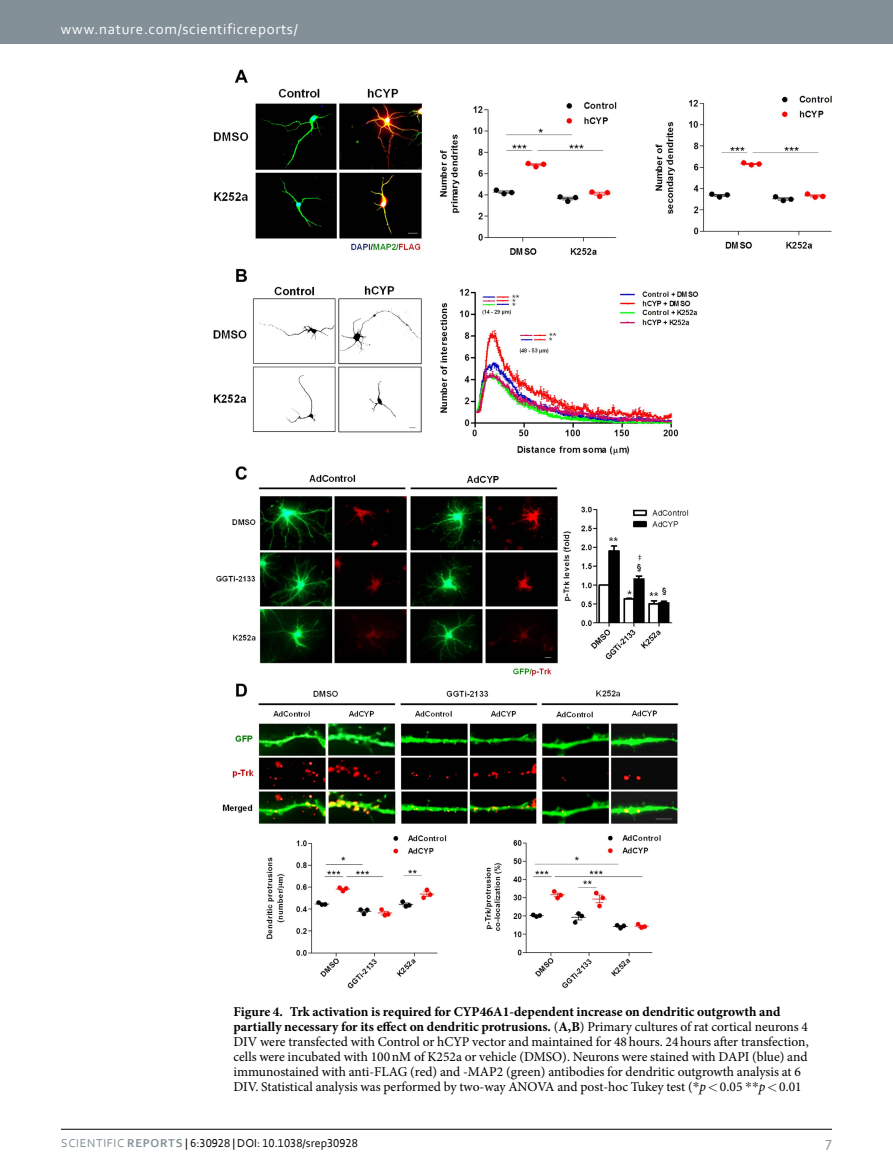
<style>
.page{position:relative;width:893px;height:1174px;background:#fff}
.page>*{position:absolute;margin:0;border:0;box-sizing:border-box;transform-origin:0 0}
.t1{font:15px "Corbel";letter-spacing:.045em;color:#fff}
.t2{font:15px "Corbel";color:#839097}
.t3{font:13.5px/15px "Minion Pro";color:#000}
.t4{font:12px "Corbel";color:#000}
.s1{font-weight:700}
.s2{font-family:"STIX General"}
.s3{font-style:italic}
.s4{color:#839097}
.s5{font-weight:700;color:#839097}
</style>
<div class="page">
<div style="left:0;top:0;width:893px;height:43px;background:#839097"></div>
<hr style="left:61px;top:1129px;width:771px;height:1px;background:#000">
<img style="left:213px;top:70px;width:619px;height:918px">
<p class="t1" style="left:61px;top:19px;width:238px">www.nature.com/scientificreports/</p>
<p class="t3" style="left:233px;top:1004px;width:577px"><span class="s1">Figure 4. Trk activation is required for CYP46A1-dependent increase on dendritic outgrowth and partially necessary for its effect on dendritic protrusions.</span> (<span class="s1">A,B</span>) Primary cultures of rat cortical neurons 4<br>DIV were transfected with Control or hCYP vector and maintained for 48hours. 24hours after transfection, cells were incubated with 100nM of K252a or vehicle (DMSO). Neurons were stained with DAPI (blue) and immunostained with anti-FLAG (red) and -MAP2 (green) antibodies for dendritic outgrowth analysis at 6<br>DIV. Statistical analysis was performed by two-way ANOVA and post-hoc Tukey test (<span class="s2">*</span><span class="s3">p</span> 0.05 <span class="s2">**</span><span class="s3">p</span> 0.01</p>
<p class="t4" style="left:61px;top:1135px;width:298px"><span class="s4">Scientific</span> <span class="s5">REPORTS</span> | 6:30928 | DOI: 10.1038/srep30928</p>
<p class="t2" style="left:826px;top:1132px;width:8px">7</p>
</div>
